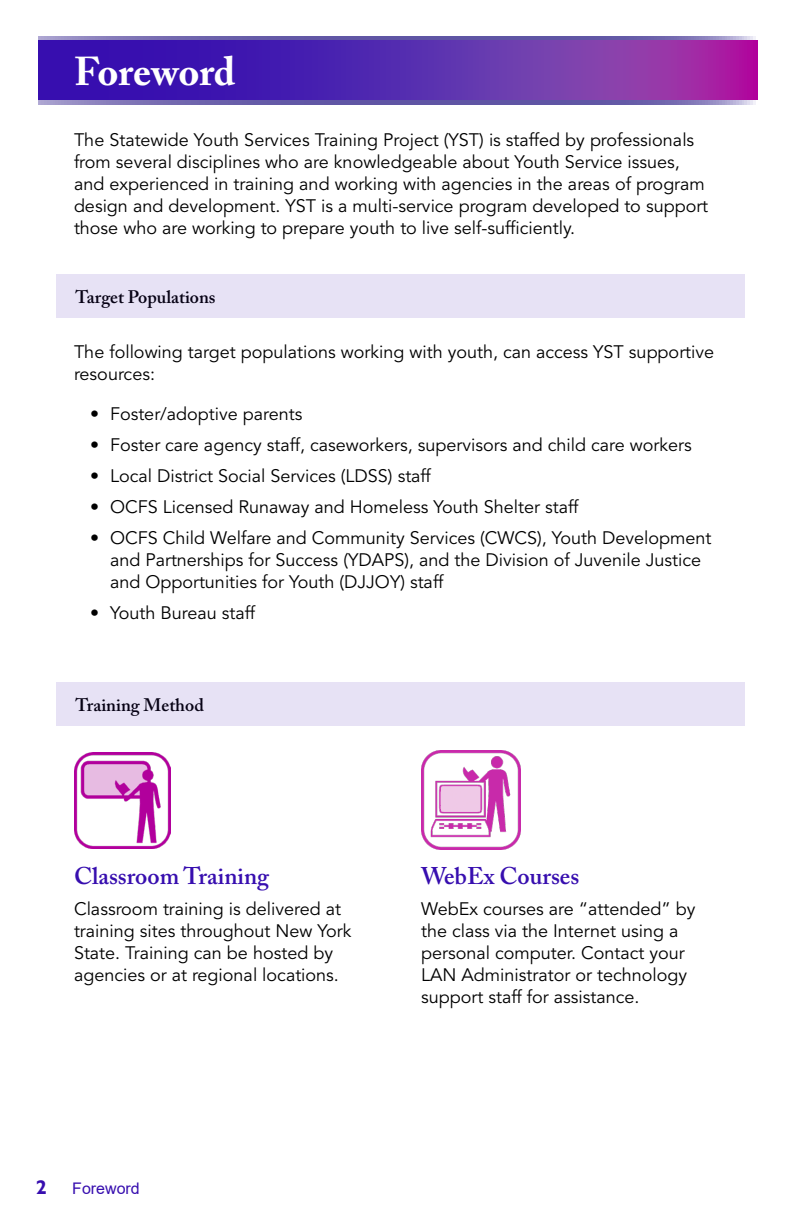
<style>
.page{position:relative;width:792px;height:1224px;background:#fff}
.page>*{position:absolute;margin:0;border:0;box-sizing:border-box;transform-origin:0 0}
.Top_Heading-h2{font:700 40px "Adobe Caslon Pro";letter-spacing:-.005em;color:#fff}
.Heading-h3{font:600 24px "Adobe Caslon Pro";color:#370eaf}
.t1{font:700 20px "Gill Sans";color:#370eaf}
.non_bullets-p{font:18px/22px "Avenir";color:#000}
.target_heading-h5{font:600 18px "Adobe Caslon Pro";color:#000}
.t2{font:16px "Arial";color:#370eaf}
</style>
<div class="page">
<svg style="left:38px;top:36px;width:720px;height:69px;background:#6f5cae"></svg>
<svg style="left:38px;top:41px;width:720px;height:58px;background:#5f26ad"></svg>
<img style="left:74px;top:752px;width:96px;height:97px">
<img style="left:421px;top:751px;width:99px;height:99px">
<div style="left:57px;top:274px;width:688px;height:44px;background:#e7e2f5"></div>
<div style="left:57px;top:682px;width:688px;height:44px;background:#e7e2f5"></div>
<h2 class="Top_Heading-h2" style="left:74px;top:48px;width:163px">Foreword</h2>
<p class="non_bullets-p" style="left:74px;top:129px;width:636px">The Statewide Youth Services Training Project (YST) is staffed by professionals from several disciplines who are knowledgeable about Youth Service issues, and experienced in training and working with agencies in the areas of program design and development. YST is a multi-service program developed to support those who are working to prepare youth to live self-sufficiently.</p>
<h5 class="target_heading-h5" style="left:76px;top:286px;width:142px">Target Populations</h5>
<p class="non_bullets-p" style="left:74px;top:341px;width:642px">The following target populations working with youth, can access YST supportive resources:</p>
<p class="non_bullets-p" style="left:90px;top:403px;width:214px">• Foster/adoptive parents</p>
<p class="non_bullets-p" style="left:90px;top:434px;width:603px">• Foster care agency staff, caseworkers, supervisors and child care workers</p>
<p class="non_bullets-p" style="left:90px;top:465px;width:342px">• Local District Social Services (LDSS) staff</p>
<p class="non_bullets-p" style="left:90px;top:496px;width:490px">• OCFS Licensed Runaway and Homeless Youth Shelter staff</p>
<p class="non_bullets-p" style="left:110px;top:527px;width:603px;text-indent:-20px">• OCFS Child Welfare and Community Services (CWCS), Youth Development and Partnerships for Success (YDAPS), and the Division of Juvenile Justice and Opportunities for Youth (DJJOY) staff</p>
<p class="non_bullets-p" style="left:90px;top:602px;width:167px">• Youth Bureau staff</p>
<h5 class="target_heading-h5" style="left:76px;top:694px;width:130px">Training Method</h5>
<h3 class="Heading-h3" style="left:74px;top:862px;width:197px">Classroom Training</h3>
<p class="non_bullets-p" style="left:74px;top:898px;width:279px">Classroom training is delivered at training sites throughout New York State. Training can be hosted by agencies or at regional locations.</p>
<h3 class="Heading-h3" style="left:421px;top:862px;width:160px">WebEx Courses</h3>
<p class="non_bullets-p" style="left:421px;top:898px;width:276px">WebEx courses are “attended” by the class via the Internet using a personal computer. Contact your<br>LAN Administrator or technology support staff for assistance.</p>
<p class="t1" style="left:36px;top:1175px;width:13px">2</p>
<p class="t2" style="left:72px;top:1177px;width:69px">Foreword</p>
</div>
